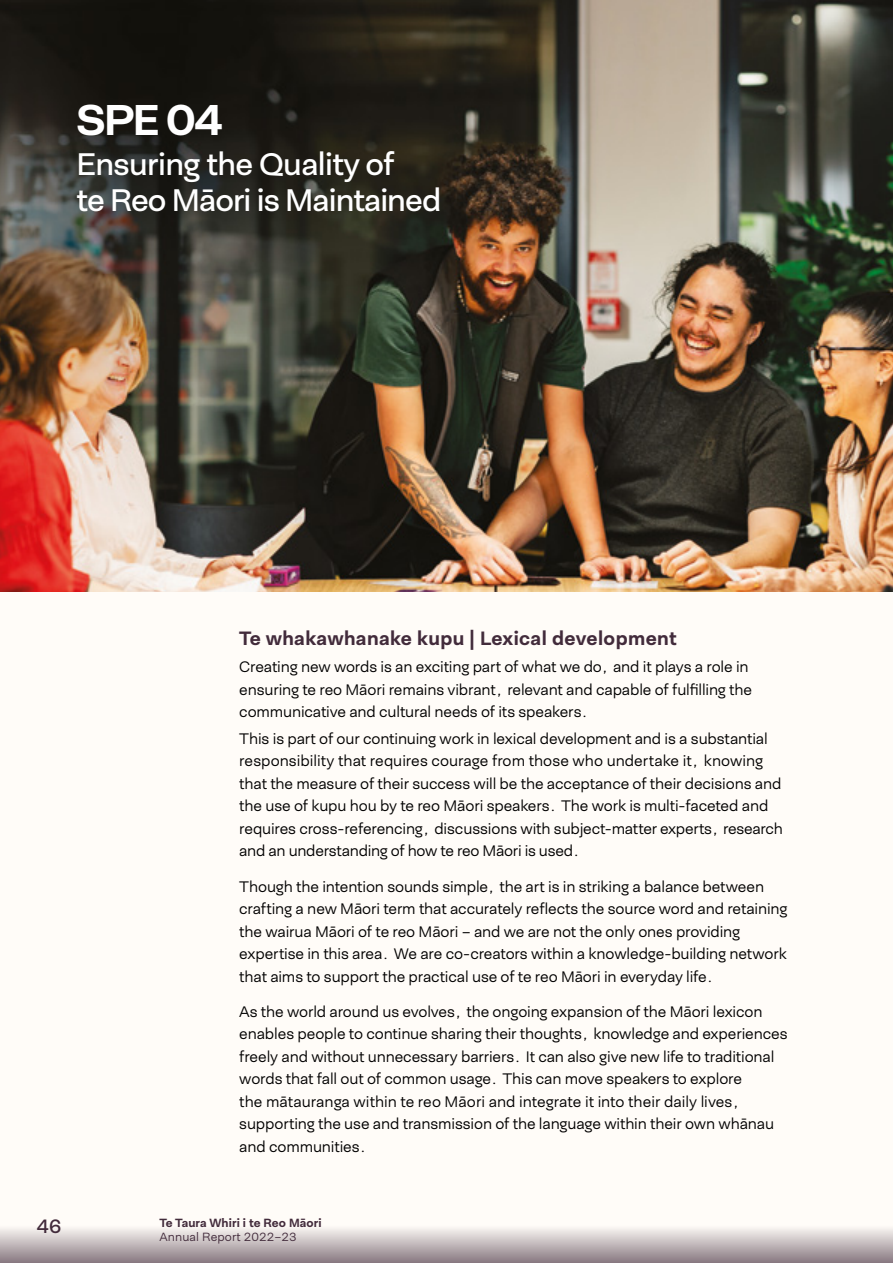
<style>
.page{position:relative;width:893px;height:1263px;background:#fffcf8}
.page>*{position:absolute;margin:0;border:0;box-sizing:border-box;transform-origin:0 0}
.t1{font:700 43.5px "Neogrotesk Pro";color:#fff}
.t2{font:31.5px/36px "Neogrotesk Pro";letter-spacing:-.03em;color:#fff}
.t3{font:700 19.5px "Neogrotesk Pro";letter-spacing:.02em;color:#422b3b}
.t4{font:19.5px "Neogrotesk Pro";color:#422b3b}
.t5{font:300 15.3px/22.5px "Neogrotesk Pro";letter-spacing:-.01em;color:#000}
.t6{font:700 12px "Neogrotesk Pro";letter-spacing:.01em;color:#422b3b}
.t7{font:300 12px "Neogrotesk Pro";letter-spacing:.01em;color:#422b3b}
</style>
<div class="page">
<div style="left:0;top:1225px;width:893px;height:38px;background:linear-gradient(to bottom,#fffcf8,#8b7c84)"></div>
<img style="left:0;top:0;width:893px;height:591px">
<h1 class="t1" style="left:77px;top:92px;width:148px">SPE 04</h1>
<h2 class="t2" style="left:77px;top:146px;width:366px">Ensuring the Quality of<br>te Reo Māori is Maintained</h2>
<p class="t3" style="left:239px;top:626px;width:439px">Te whakawhanake kupu | Lexical development</p>
<p class="t5" style="left:239px;top:656px;width:514px">Creating new words is an exciting part of what we do, and it plays a role in ensuring te reo Māori remains vibrant, relevant and capable of fulfilling the communicative and cultural needs of its speakers.</p>
<p class="t5" style="left:239px;top:727px;width:545px">This is part of our continuing work in lexical development and is a substantial responsibility that requires courage from those who undertake it, knowing that the measure of their success will be the acceptance of their decisions and the use of kupu hou by te reo Māori speakers. The work is multi-faceted and requires cross-referencing, discussions with subject-matter experts, research and an understanding of how te reo Māori is used.</p>
<p class="t5" style="left:239px;top:875px;width:550px">Though the intention sounds simple, the art is in striking a balance between crafting a new Māori term that accurately reflects the source word and retaining the wairua Māori of te reo Māori – and we are not the only ones providing expertise in this area. We are co-creators within a knowledge-building network that aims to support the practical use of te reo Māori in everyday life.</p>
<p class="t5" style="left:239px;top:1000px;width:550px">As the world around us evolves, the ongoing expansion of the Māori lexicon enables people to continue sharing their thoughts, knowledge and experiences freely and without unnecessary barriers. It can also give new life to traditional words that fall out of common usage. This can move speakers to explore<br>the mātauranga within te reo Māori and integrate it into their daily lives, supporting the use and transmission of the language within their own whānau and communities.</p>
<p class="t4" style="left:37px;top:1214px;width:26px">46</p>
<p class="t6" style="left:160px;top:1215px;width:164px">Te Taura Whiri i te Reo Māori</p>
<p class="t7" style="left:160px;top:1229px;width:139px">Annual Report 2022–23</p>
</div>
